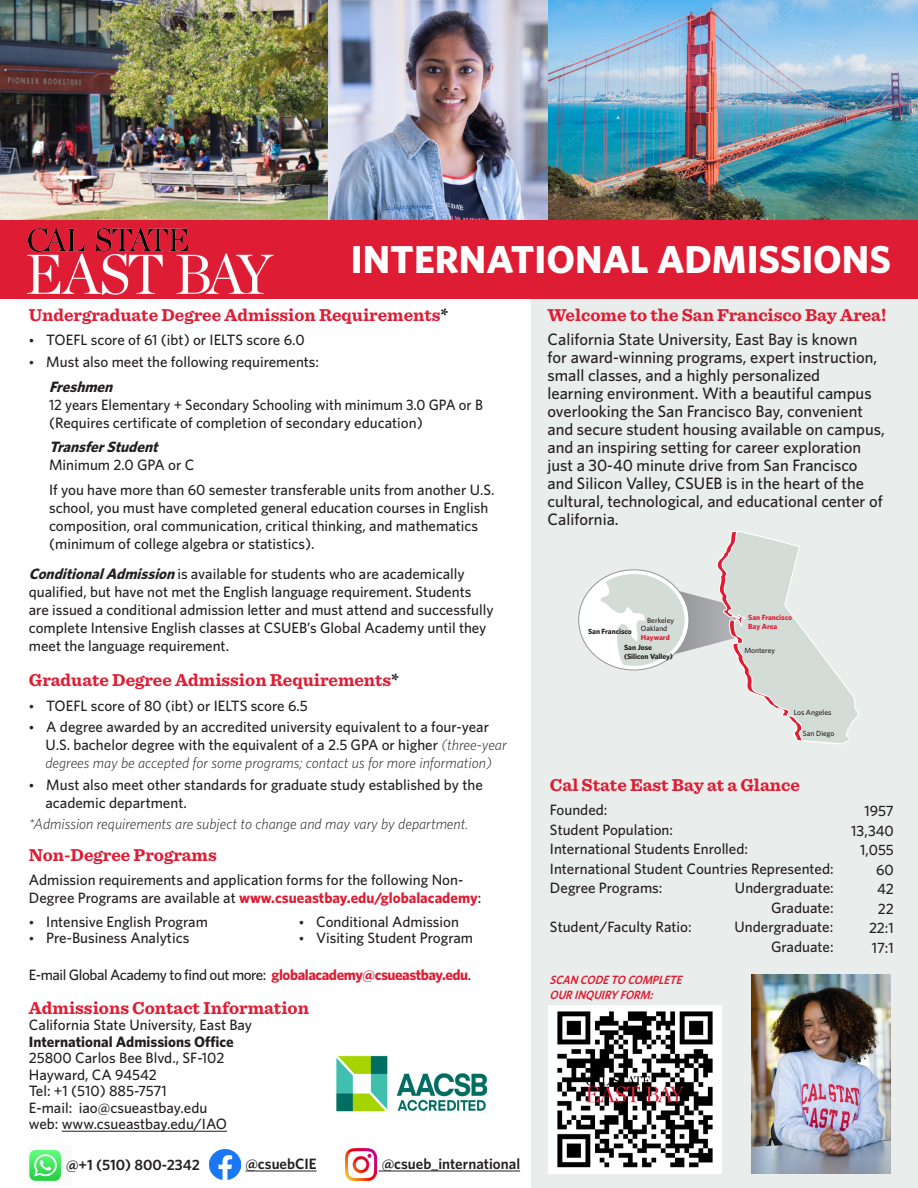
<style>
.page{position:relative;width:918px;height:1188px;background:#fff}
.page>*{position:absolute;margin:0;border:0;box-sizing:border-box;transform-origin:0 0}
.t1{font:700 39px "Whitney";color:#fff}
.Section_Header{font:700 18px "Sentinel";color:#de1d34}
.t2{font:500 16.5px/18px "Whitney";color:#231f20}
.Section_Header-2{font:500 15px/18px "Whitney";color:#231f20}
.Section_Header-3{font:italic 300 15px "Whitney";color:#231f20}
.Subhead_2{font:500 15px "Whitney";color:#231f20}
.Section_Header-4{font:500 15px "Whitney";letter-spacing:-.03em;color:#231f20}
.t3{font:600 15px "Whitney";color:#231f20}
.t4{font:700 15px "Whitney";color:#231f20}
.Subhead_2-2{font:italic 700 15px "Whitney";color:#231f20}
.Bullet_2{font:500 15px "Whitney";color:#231f20}
.t5{font:italic 600 12px/15px "Whitney";color:#de1d34;scale:.92 1}
.t6{font:500 7.5px "Whitney";color:#231f20}
.t7{font:700 7.5px "Whitney";color:#231f20}
.t8{font:700 7.5px/9px "Whitney";color:#de1d34}
.s1{color:#231f20}
.s2{font-weight:700;font-style:italic}
.s3{font-weight:300;font-style:italic}
.s4{font-weight:700;color:#de1d34}
</style>
<div class="page">
<hr style="left:62px;top:1131px;width:165px;height:1px;background:#231f20">
<img style="left:0;top:0;width:918px;height:221px">
<div style="left:531px;top:272px;width:387px;height:916px;background:#e9edeb"></div>
<div style="left:0;top:221px;width:918px;height:78px;background:#de1d34"></div>
<div style="left:579px;top:570px;width:110px;height:100px;background:#fff;border-radius:50%"></div>
<svg style="left:591px;top:531px;width:268px;height:213px"></svg>
<hr style="left:245px;top:1171px;width:72px;height:1px;background:#231f20">
<img style="left:336px;top:1055px;width:152px;height:57px">
<img style="left:27px;top:228px;width:246px;height:66px">
<img style="left:29px;top:1149px;width:32px;height:33px">
<hr style="left:379px;top:1171px;width:141px;height:1px;background:#231f20">
<img style="left:210px;top:1149px;width:30px;height:31px">
<img style="left:345px;top:1149px;width:32px;height:31px">
<img style="left:548px;top:1005px;width:173px;height:169px">
<img style="left:752px;top:975px;width:139px;height:199px">
<p class="t1" style="left:351px;top:234px;width:542px">INTERNATIONAL ADMISSIONS</p>
<p class="Section_Header" style="left:547px;top:300px;width:341px">Welcome to the San Francisco Bay Area!</p>
<p class="t2" style="left:547px;top:330px;width:339px">California State University, East Bay is known<br>for award-winning programs, expert instruction, small classes, and a highly personalized<br>learning environment. With a beautiful campus overlooking the San Francisco Bay, convenient and secure student housing available on campus, and an inspiring setting for career exploration just a 30-40 minute drive from San Francisco and Silicon Valley, CSUEB is in the heart of the cultural, technological, and educational center of California.</p>
<p class="Section_Header" style="left:29px;top:300px;width:421px">Undergraduate Degree Admission Requirements<span class="s1">*</span></p>
<p class="Section_Header-2" style="left:29px;top:331px;width:277px">• TOEFL score of 61 (ibt) or IELTS score 6.0</p>
<p class="Section_Header-2" style="left:29px;top:352px;width:292px">• Must also meet the following requirements:</p>
<p class="Subhead_2-2" style="left:49px;top:376px;width:70px">Freshmen</p>
<p class="Subhead_2" style="left:49px;top:395px;width:435px">12 years Elementary + Secondary Schooling with minimum 3.0 GPA or B</p>
<p class="Subhead_2" style="left:49px;top:413px;width:375px">(Requires certificate of completion of secondary education)</p>
<p class="Subhead_2-2" style="left:49px;top:437px;width:115px">TransferStudent</p>
<p class="Bullet_2" style="left:49px;top:456px;width:147px">Minimum 2.0 GPA or C</p>
<p class="Section_Header-2" style="left:49px;top:480px;width:447px">If you have more than 60 semester transferable units from another U.S. school, you must have completed general education courses in English composition, oral communication, critical thinking, and mathematics (minimum of college algebra or statistics).</p>
<p class="Section_Header-2" style="left:29px;top:564px;width:466px"><span class="s2">ConditionalAdmission</span>is available for students who are academically qualified, but have not met the English language requirement. Students are issued a conditional admission letter and must attend and successfully complete Intensive English classes at CSUEB’s Global Academy until they meet the language requirement.</p>
<p class="Section_Header" style="left:29px;top:666px;width:372px">Graduate Degree Admission Requirements<span class="s1">*</span></p>
<p class="Section_Header-2" style="left:29px;top:696px;width:280px">• TOEFL score of 80 (ibt) or IELTS score 6.5</p>
<p class="Section_Header-2" style="left:29px;top:718px;width:462px">• A degree awarded by an accredited university equivalent to a four-year</p>
<p class="Section_Header-2" style="left:45px;top:736px;width:463px">U.S. bachelor degree with the equivalent of a 2.5 GPA or higher <span class="s3">(three-year</span></p>
<p class="Section_Header-3" style="left:45px;top:754px;width:448px">degrees may be accepted for some programs; contact us for more information)</p>
<p class="Section_Header-2" style="left:29px;top:775px;width:456px">• Must also meet other standards for graduate study established by the</p>
<p class="Section_Header-2" style="left:45px;top:793px;width:143px">academic department.</p>
<p class="Section_Header-3" style="left:29px;top:815px;width:441px">*Admission requirements are subject to change and may vary by department.</p>
<p class="Section_Header" style="left:29px;top:841px;width:189px">Non-Degree Programs</p>
<p class="Section_Header-2" style="left:29px;top:871px;width:454px">Admission requirements and application forms for the following Non-<br>Degree Programs are available at <span class="s4">www.csueastbay.edu/globalacademy</span>:</p>
<p class="Section_Header-2" style="left:29px;top:912px;width:181px">• Intensive English Program</p>
<p class="Section_Header-2" style="left:299px;top:912px;width:162px">• Conditional Admission</p>
<p class="Section_Header-2" style="left:29px;top:929px;width:162px">• Pre-Business Analytics</p>
<p class="Section_Header-2" style="left:299px;top:929px;width:176px">• Visiting Student Program</p>
<p class="Section_Header-4" style="left:29px;top:966px;width:444px">E-mail Global Academy to find out more: <span class="s4">globalacademy@csueastbay.edu</span>.</p>
<p class="Section_Header" style="left:29px;top:994px;width:282px">Admissions Contact Information</p>
<p class="Section_Header-2" style="left:29px;top:1016px;width:225px">California State University, East Bay</p>
<p class="t4" style="left:29px;top:1031px;width:207px">International Admissions Office</p>
<p class="Section_Header-2" style="left:29px;top:1049px;width:197px">25800 Carlos Bee Blvd., SF-102</p>
<p class="Section_Header-2" style="left:29px;top:1065px;width:130px">Hayward, CA 94542</p>
<p class="Section_Header-2" style="left:29px;top:1082px;width:140px">Tel: +1 (510) 885-7571</p>
<p class="Section_Header-2" style="left:29px;top:1098px;width:180px">E-mail: iao@csueastbay.edu</p>
<p class="Section_Header-2" style="left:29px;top:1115px;width:200px">web: www.csueastbay.edu/IAO</p>
<p class="t8" style="left:748px;top:612px;width:45px">San Francisco<br>Bay Area</p>
<p class="t6" style="left:744px;top:646px;width:32px">Monterey</p>
<p class="t6" style="left:647px;top:616px;width:28px">Berkeley</p>
<p class="t6" style="left:641px;top:624px;width:28px">Oakland</p>
<p class="t8" style="left:641px;top:633px;width:30px">Hayward</p>
<p class="t7" style="left:624px;top:643px;width:29px">San Jose</p>
<p class="t7" style="left:624px;top:652px;width:50px">(Silicon Valley)</p>
<p class="t7" style="left:588px;top:627px;width:45px">San Francisco</p>
<p class="t6" style="left:794px;top:708px;width:39px">Los Angeles</p>
<p class="t6" style="left:803px;top:729px;width:33px">San Diego</p>
<p class="Section_Header" style="left:550px;top:770px;width:251px">Cal State East Bay at a Glance</p>
<p class="Section_Header-2" style="left:550px;top:801px;width:59px">Founded:</p>
<p class="Section_Header-2" style="left:550px;top:820px;width:125px">Student Population:</p>
<p class="Section_Header-2" style="left:550px;top:840px;width:200px">International Students Enrolled:</p>
<p class="Section_Header-2" style="left:550px;top:859px;width:285px">International Student Countries Represented:</p>
<p class="Section_Header-2" style="left:550px;top:879px;width:114px">Degree Programs:</p>
<p class="Section_Header-2" style="left:735px;top:879px;width:100px">Undergraduate:</p>
<p class="Section_Header-2" style="left:771px;top:898px;width:64px">Graduate:</p>
<p class="Section_Header-2" style="left:550px;top:918px;width:143px">Student/Faculty Ratio:</p>
<p class="Section_Header-2" style="left:735px;top:918px;width:100px">Undergraduate:</p>
<p class="Section_Header-2" style="left:771px;top:937px;width:64px">Graduate:</p>
<p class="Section_Header-2" style="left:865px;top:802px;width:31px">1957</p>
<p class="Section_Header-2" style="left:851px;top:821px;width:44px">13,340</p>
<p class="Section_Header-2" style="left:860px;top:841px;width:35px">1,055</p>
<p class="Section_Header-2" style="left:876px;top:860px;width:19px">60</p>
<p class="Section_Header-2" style="left:877px;top:880px;width:18px">42</p>
<p class="Section_Header-2" style="left:878px;top:899px;width:17px">22</p>
<p class="Section_Header-2" style="left:869px;top:919px;width:26px">22:1</p>
<p class="Section_Header-2" style="left:872px;top:938px;width:23px">17:1</p>
<p class="t5" style="left:550px;top:973px;width:149px">SCAN CODETO COMPLETE<br>OURINQUIRYFORM:</p>
<p class="t3" style="left:66px;top:1155px;width:135px">@+1 (510) 800-2342</p>
<p class="t3" style="left:382px;top:1154px;width:140px">@csueb_international</p>
<p class="t3" style="left:245px;top:1154px;width:73px">@csuebCIE</p>
</div>
